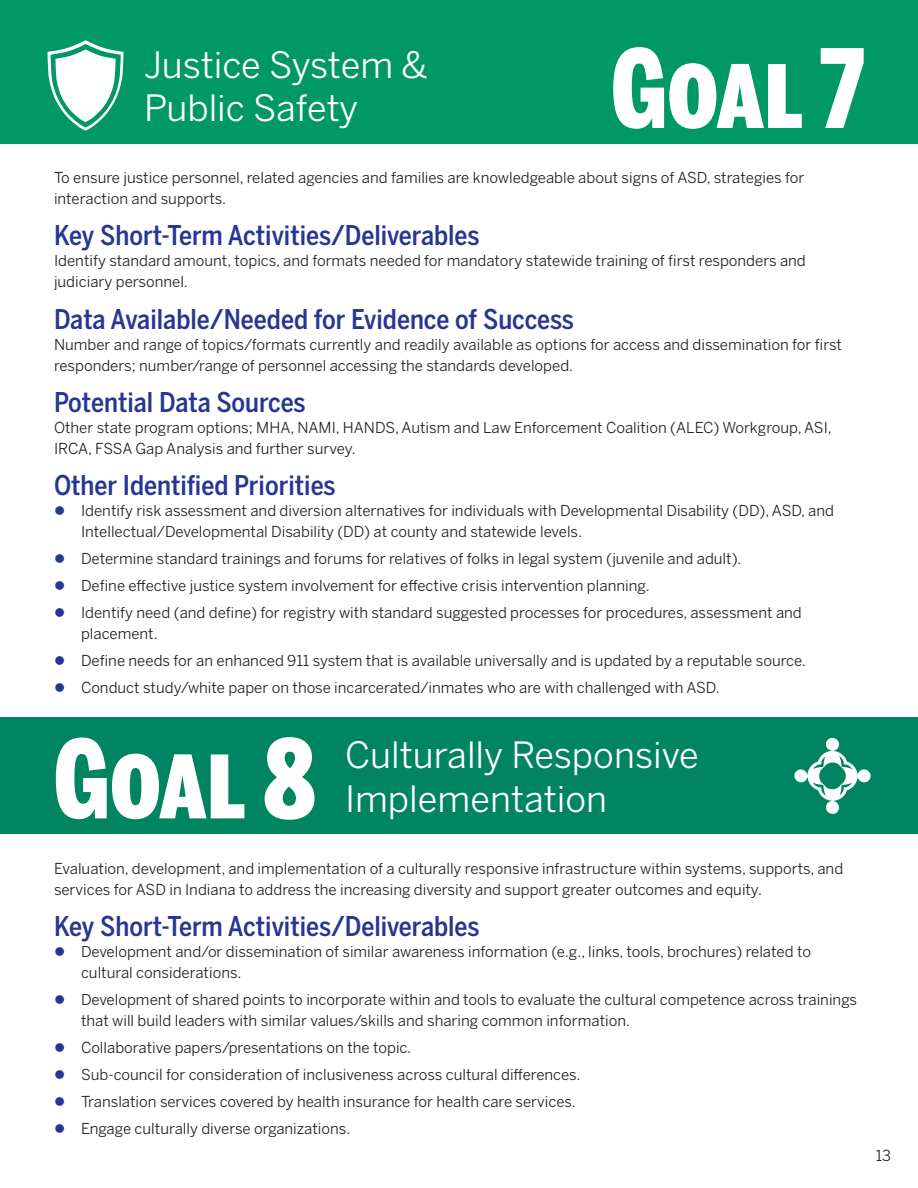
<style>
.page{position:relative;width:918px;height:1188px;background:#fff}
.page>*{position:absolute;margin:0;border:0;box-sizing:border-box;transform-origin:0 0}
.Goal_Number{font:900 108px "Benton Sans Comp";letter-spacing:-.005em;color:#fff}
.Section_Subtitle{font:36px/43.2px "Benton Sans";color:#fff}
.t1{font:500 27px "Benton Sans Cond";color:#273693}
.t2{font:15px/21px "Benton Sans";color:#231f20}
</style>
<div class="page">
<div style="left:0;top:717px;width:918px;height:117px;background:#008462"></div>
<div style="left:0;top:0;width:918px;height:144px;background:#096"></div>
<svg style="left:47px;top:40px;width:77px;height:91px"></svg>
<svg style="left:794px;top:738px;width:77px;height:76px"></svg>
<h1 class="Goal_Number" style="left:54px;top:21px;width:263px">GOAL 9</h1>
<p class="Section_Subtitle" style="left:144px;top:43px;width:285px">Justice System &amp;<br>Public Safety</p>
<p class="Goal_Number" style="left:611px;top:21px;width:254px">GOAL 7</p>
<p class="t2" style="left:54px;top:167px;width:752px">To ensure justice personnel, related agencies and families are knowledgeable about signs of ASD, strategies for interaction and supports.</p>
<p class="t1" style="left:54px;top:219px;width:427px">Key Short-Term Activities/Deliverables</p>
<p class="t2" style="left:54px;top:250px;width:753px">Identify standard amount, topics, and formats needed for mandatory statewide training of first responders and judiciary personnel.</p>
<p class="t1" style="left:54px;top:302px;width:522px">Data Available/Needed for Evidence of Success</p>
<p class="t2" style="left:54px;top:334px;width:790px">Number and range of topics/formats currently and readily available as options for access and dissemination for first responders; number/range of personnel accessing the standards developed.</p>
<p class="t1" style="left:54px;top:386px;width:253px">Potential Data Sources</p>
<p class="t2" style="left:54px;top:417px;width:779px">Other state program options; MHA, NAMI, HANDS, Autism and Law Enforcement Coalition (ALEC) Workgroup, ASI,<br>IRCA, FSSA Gap Analysis and further survey.</p>
<p class="t1" style="left:54px;top:469px;width:283px">Other Identified Priorities</p>
<p class="t2" style="left:81px;top:500px;width:755px">Identify risk assessment and diversion alternatives for individuals with Developmental Disability (DD), ASD, and<br>Intellectual/Developmental Disability (DD) at county and statewide levels.</p>
<p class="t2" style="left:81px;top:548px;width:662px">Determine standard trainings and forums for relatives of folks in legal system (juvenile and adult).</p>
<p class="t2" style="left:81px;top:575px;width:570px">Define effective justice system involvement for effective crisis intervention planning.</p>
<p class="t2" style="left:81px;top:602px;width:722px">Identify need (and define) for registry with standard suggested processes for procedures, assessment and placement.</p>
<p class="t2" style="left:81px;top:650px;width:726px">Define needs for an enhanced 911 system that is available universally and is updated by a reputable source.</p>
<p class="t2" style="left:81px;top:677px;width:640px">Conduct study/white paper on those incarcerated/inmates who are with challenged with ASD.</p>
<p class="Goal_Number" style="left:54px;top:712px;width:263px">GOAL 8</p>
<p class="Section_Subtitle" style="left:345px;top:734px;width:355px">Culturally Responsive</p>
<p class="Section_Subtitle" style="left:345px;top:777px;width:264px">Implementation</p>
<p class="t2" style="left:54px;top:858px;width:791px">Evaluation, development, and implementation of a culturally responsive infrastructure within systems, supports, and services for ASD in Indiana to address the increasing diversity and support greater outcomes and equity.</p>
<p class="t1" style="left:54px;top:910px;width:427px">Key Short-Term Activities/Deliverables</p>
<p class="t2" style="left:81px;top:941px;width:731px">Development and/or dissemination of similar awareness information (e.g., links, tools, brochures) related to cultural considerations.</p>
<p class="t2" style="left:81px;top:989px;width:778px">Development of shared points to incorporate within and tools to evaluate the cultural competence across trainings that will build leaders with similar values/skills and sharing common information.</p>
<p class="t2" style="left:81px;top:1037px;width:332px">Collaborative papers/presentations on the topic.</p>
<p class="t2" style="left:81px;top:1064px;width:501px">Sub-council for consideration of inclusiveness across cultural differences.</p>
<p class="t2" style="left:81px;top:1091px;width:496px">Translation services covered by health insurance for health care services.</p>
<p class="t2" style="left:81px;top:1118px;width:271px">Engage culturally diverse organizations.</p>
<p class="t2" style="left:876px;top:1145px;width:17px">13</p>
</div>
